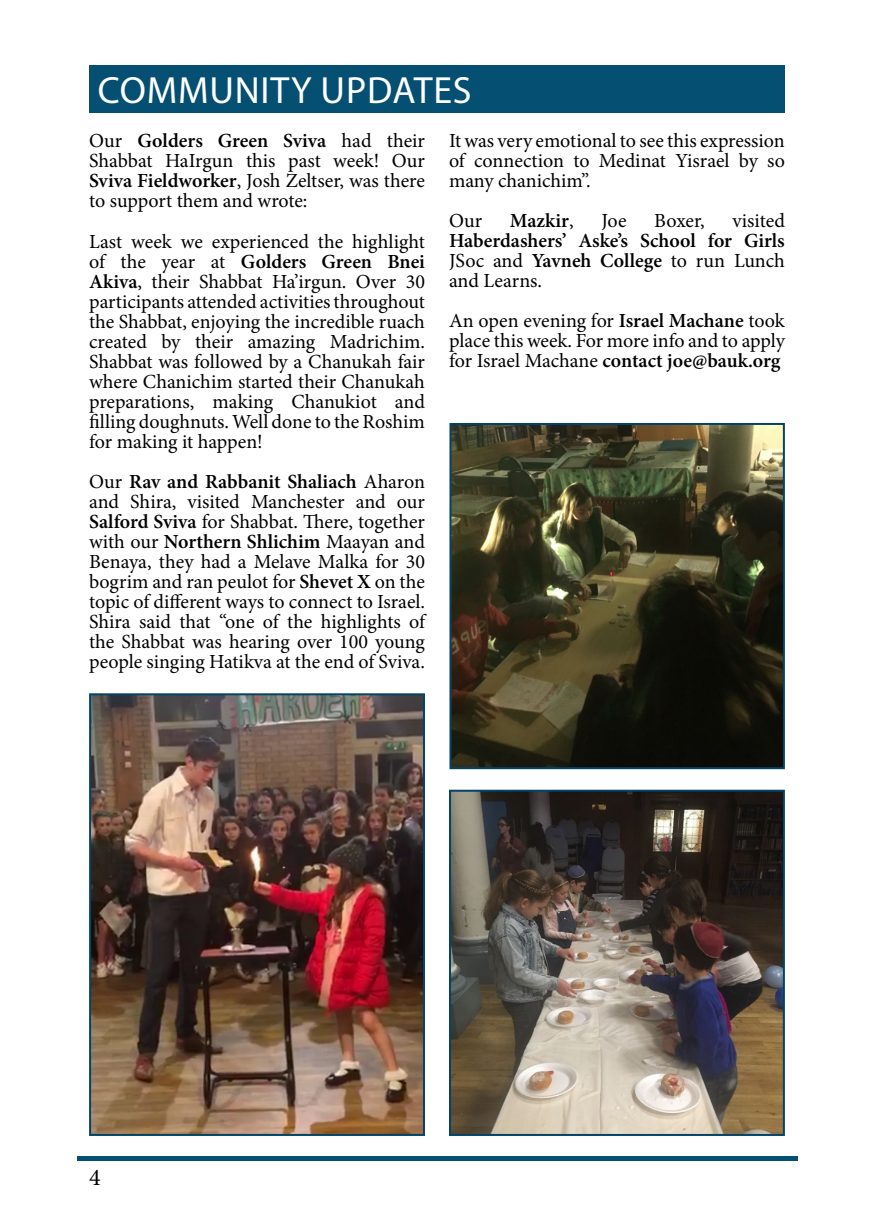
<style>
.page{position:relative;width:874px;height:1225px;background:#fff}
.page>*{position:absolute;margin:0;border:0;box-sizing:border-box;transform-origin:0 0}
.t1{font:38px "Myriad Pro";letter-spacing:.02em;color:#fff}
.t2{font:24px "Minion Pro";color:#000}
.t3{font:20px/20px "Minion Pro";letter-spacing:-.005em;color:#000;text-align:justify}
.t4{font:600 20px/20px "Minion Pro";color:#000;text-align:justify}
.s1{font-weight:600}
.s2{font-weight:400}
</style>
<div class="page">
<div style="left:77px;top:1156px;width:720px;height:5px;background:#054f72"></div>
<div style="left:89px;top:65px;width:695px;height:48px;background:#054f72"></div>
<img style="left:452px;top:792px;width:329px;height:341px">
<div style="left:449px;top:789px;width:335px;height:347px;border:2px solid #034367"></div>
<img style="left:92px;top:696px;width:330px;height:437px">
<div style="left:89px;top:693px;width:336px;height:443px;border:2px solid #034367"></div>
<img style="left:452px;top:426px;width:329px;height:340px">
<div style="left:449px;top:423px;width:335px;height:346px;border:2px solid #034367"></div>
<h1 class="t1" style="left:98px;top:67px;width:375px">COMMUNITY UPDATES</h1>
<p class="t3" style="left:89px;top:131px;width:337px">Our <span class="s1">Golders Green Sviva</span> had their Shabbat HaIrgun this past week! Our <span class="s1">Sviva Fieldworker</span>, Josh Zeltser, was there to support them and wrote:</p>
<p class="t3" style="left:89px;top:231px;width:337px">Last week we experienced the highlight of the year at <span class="s1">Golders Green Bnei Akiva</span>, their Shabbat Ha’irgun. Over 30 participants attended activities throughout the Shabbat, enjoying the incredible ruach created by their amazing Madrichim.<br>Shabbat was followed by a Chanukah fair where Chanichim started their Chanukah preparations, making Chanukiot and filling doughnuts. Well done to the Roshim for making it happen!</p>
<p class="t3" style="left:89px;top:471px;width:337px">Our <span class="s1">Rav and Rabbanit Shaliach</span> Aharon and Shira, visited Manchester and our <span class="s1">Salford Sviva</span> for Shabbat. There, together with our <span class="s1">Northern Shlichim</span> Maayan and Benaya, they had a Melave Malka for 30 bogrim and ran peulot for <span class="s1">Shevet X</span> on the topic of different ways to connect to Israel.<br>Shira said that “one of the highlights of the Shabbat was hearing over 100 young people singing Hatikva at the end of Sviva.</p>
<p class="t3" style="left:449px;top:131px;width:337px">It was very emotional to see this expression of connection to Medinat Yisrael by so many chanichim”.</p>
<p class="t3" style="left:449px;top:211px;width:35px">Our</p>
<p class="t4" style="left:509px;top:211px;width:65px">Mazkir<span class="s2">,</span></p>
<p class="t3" style="left:601px;top:211px;width:27px">Joe</p>
<p class="t3" style="left:654px;top:211px;width:52px">Boxer,</p>
<p class="t3" style="left:732px;top:211px;width:54px">visited</p>
<p class="t4" style="left:449px;top:231px;width:337px">Haberdashers’ Aske’s School for Girls <span class="s2">JSoc and</span> Yavneh College <span class="s2">to run Lunch and Learns.</span></p>
<p class="t3" style="left:449px;top:311px;width:337px">An open evening for <span class="s1">Israel Machane</span> took place this week. For more info and to apply for Israel Machane <span class="s1">contact joe@bauk.org</span></p>
<p class="t2" style="left:89px;top:1160px;width:13px">4</p>
</div>
